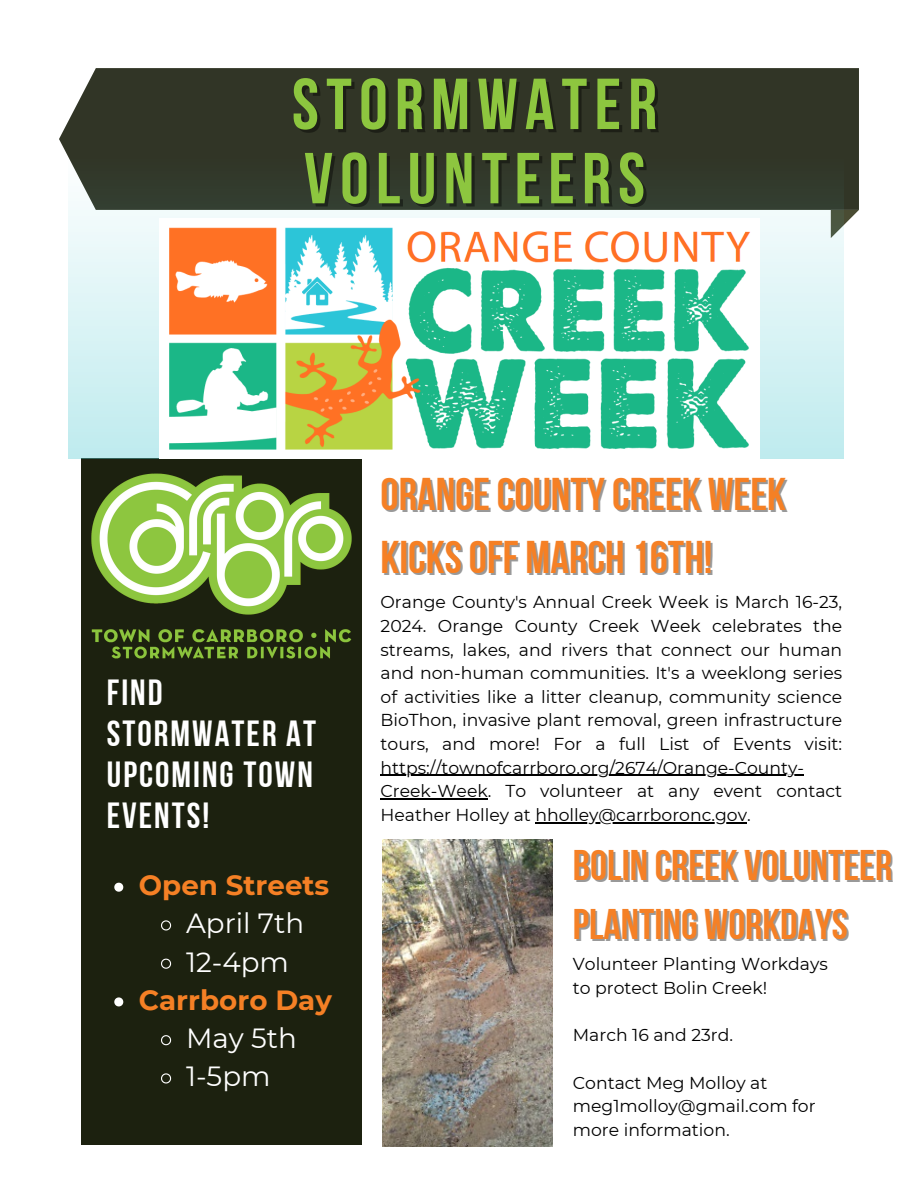
<style>
.page{position:relative;width:918px;height:1188px;background:#fff}
.page>*{position:absolute;margin:0;border:0;box-sizing:border-box;transform-origin:0 0}
.t1{font:72px "Bebas Neue Cyrillic";letter-spacing:.1em;color:#8dc63f}
.t2{font:45.75px "Bebas Neue Cyrillic";color:#f58025}
.t3{font:42.75px "Bebas Neue Cyrillic";color:#f58025}
.t4{font:36.3px/40.8px "Bebas Neue Cyrillic";letter-spacing:.055em;color:#fff}
.t5{font:27.75px "Montserrat";color:#fff}
.t6{font:700 27.75px "Montserrat";color:#f58025}
.t7{font:17.25px/23.7px "Montserrat";color:#000}
</style>
<div class="page">
<svg style="left:843px;top:210px;width:16px;height:28px"></svg>
<div style="left:59px;top:68px;width:800px;height:142px;background:#313526"></div>
<div style="left:81px;top:458px;width:281px;height:687px;background:#1c210f"></div>
<svg style="left:68px;top:158px;width:775px;height:300px;background:#90a19c"></svg>
<img style="left:159px;top:219px;width:600px;height:239px">
<img style="left:91px;top:473px;width:261px;height:186px">
<img style="left:382px;top:839px;width:170px;height:308px">
<svg style="left:114px;top:883px;width:9px;height:9px"></svg>
<svg style="left:161px;top:920px;width:11px;height:11px"></svg>
<svg style="left:161px;top:958px;width:11px;height:11px"></svg>
<svg style="left:114px;top:997px;width:9px;height:9px"></svg>
<svg style="left:161px;top:1035px;width:11px;height:11px"></svg>
<svg style="left:161px;top:1073px;width:11px;height:11px"></svg>
<hr style="left:381px;top:775px;width:423px;height:1px;background:#000">
<hr style="left:381px;top:798px;width:107px;height:2px;background:#000">
<hr style="left:535px;top:822px;width:212px;height:1px;background:#000">
<p class="t1" style="left:292px;top:75px;width:367px">STORMWATER</p>
<h3 class="t1" style="left:304px;top:149px;width:342px">VOLUNTEERS</h3>
<p class="t4" style="left:107px;top:676px;width:211px">FIND<br>STORMWATER AT<br>UPCOMING TOWN<br>EVENTS!</p>
<p class="t6" style="left:139px;top:868px;width:192px">Open Streets</p>
<h2 class="t5" style="left:186px;top:906px;width:120px">April 7th</h2>
<p class="t5" style="left:186px;top:945px;width:104px">12-4pm</p>
<p class="t6" style="left:139px;top:983px;width:195px">Carrboro Day</p>
<h2 class="t5" style="left:186px;top:1021px;width:112px">May 5th</h2>
<p class="t5" style="left:186px;top:1059px;width:86px">1-5pm</p>
<p class="t2" style="left:381px;top:476px;width:407px">ORANGECOUNTYCREEK WEEK</p>
<p class="t2" style="left:381px;top:539px;width:334px">KICKSOFF MARCH 16TH!</p>
<p class="t7" style="left:381px;top:590px;width:463px;text-align:justify">Orange County's Annual Creek Week is March 16-23, 2024. Orange County Creek Week celebrates the streams, lakes, and rivers that connect our human and non-human communities. It's a weeklong series of activities like a litter cleanup, community science BioThon, invasive plant removal, green infrastructure tours, and more! For a full List of Events visit:</p>
<p class="t7" style="left:381px;top:756px;width:463px">https://townofcarrboro.org/2674/Orange-County-<br>Creek-Week. To volunteer at any event contact<br>Heather Holley at hholley@carrboronc.gov.</p>
<p class="t3" style="left:573px;top:848px;width:321px">BOLIN CREEK VOLUNTEER</p>
<p class="t3" style="left:573px;top:907px;width:277px">PLANTING WORKDAYS</p>
<p class="t7" style="left:573px;top:952px;width:256px">Volunteer Planting Workdays to protect Bolin Creek!</p>
<p class="t7" style="left:573px;top:1023px;width:162px">March 16 and 23rd.</p>
<p class="t7" style="left:573px;top:1071px;width:244px">Contact Meg Molloy at meg1molloy@gmail.com for more information.</p>
</div>
